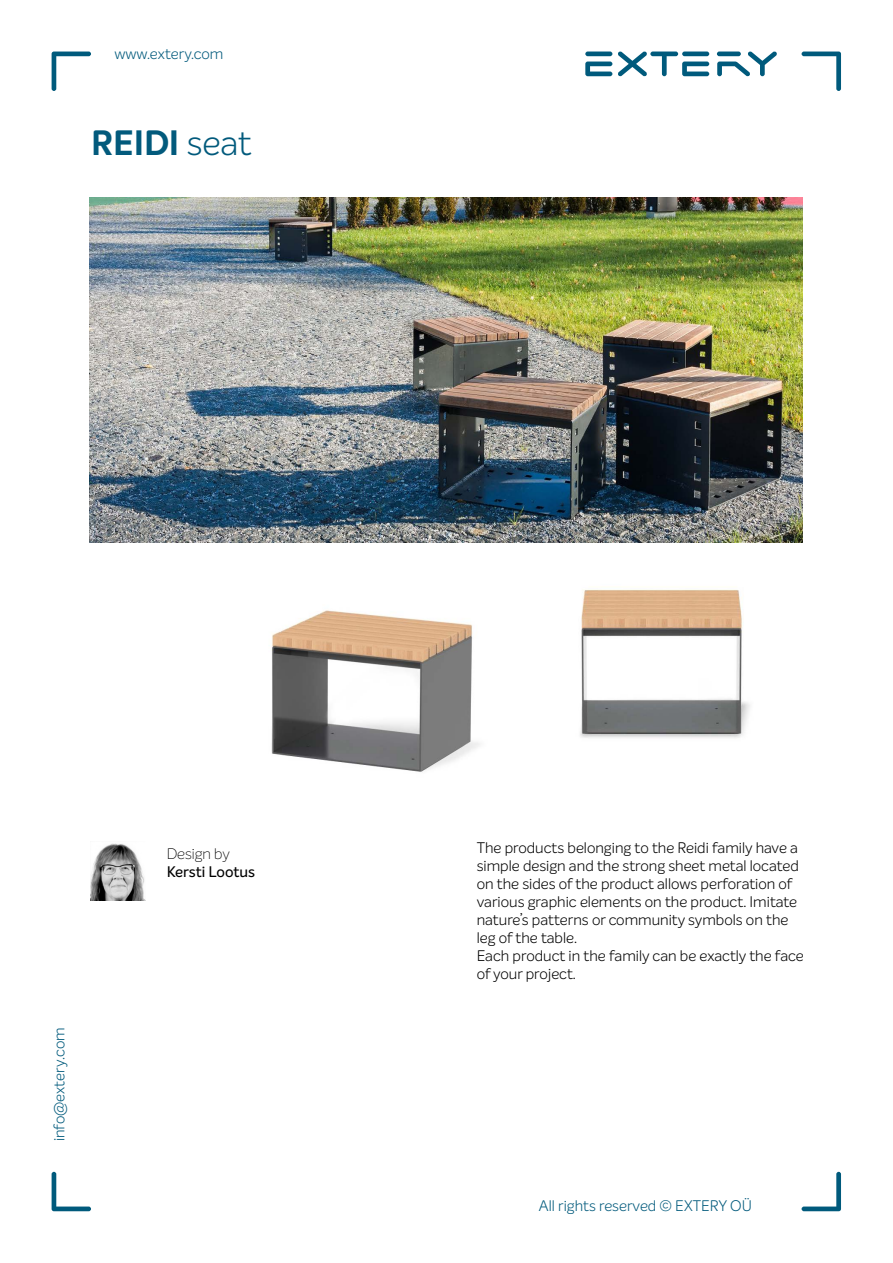
<style>
.page{position:relative;width:893px;height:1263px;background:#fff}
.page>*{position:absolute;margin:0;border:0;box-sizing:border-box;transform-origin:0 0}
.t1{font:700 34.5px "Intelo";color:#025a7c}
.t2{font:300 15px/18px "Intelo";color:#000}
.t3{font:300 15px "Intelo";color:#025a7c}
.t4{font:300 15px "Intelo";color:#005a7c}
.t5{font:500 15px "Intelo";color:#000}
.t6{font:100 15px "Intelo";color:#000}
.s1{font-weight:300}
</style>
<div class="page">
<svg style="left:802px;top:52px;width:39px;height:39px"></svg>
<svg style="left:802px;top:1172px;width:39px;height:39px"></svg>
<svg style="left:52px;top:1172px;width:39px;height:39px"></svg>
<svg style="left:52px;top:52px;width:39px;height:39px"></svg>
<svg style="left:585px;top:51px;width:192px;height:26px"></svg>
<img style="left:90px;top:843px;width:55px;height:57px">
<img style="left:90px;top:197px;width:712px;height:345px">
<img style="left:271px;top:610px;width:209px;height:162px">
<img style="left:580px;top:590px;width:170px;height:148px">
<p class="t3" style="left:114px;top:45px;width:110px">www.extery.com</p>
<h1 class="t1" style="left:91px;top:121px;width:162px">REIDI <span class="s1">seat</span></h1>
<p class="t4" style="left:50px;top:1141px;width:116px;rotate:-90deg">info@extery.com</p>
<p class="t6" style="left:167px;top:845px;width:64px">Design by</p>
<p class="t5" style="left:167px;top:862px;width:90px">Kersti Lootus</p>
<p class="t2" style="left:477px;top:839px;width:328px">The products belonging to the Reidi family have a simple design and the strong sheet metal located on the sides of the product allows perforation of various graphic elements on the product. Imitate nature’s patterns or community symbols on the leg of the table.<br>Each product in the family can be exactly the face of your project.</p>
<p class="t3" style="left:539px;top:1196px;width:214px">All rights reserved © EXTERY OÜ</p>
</div>
